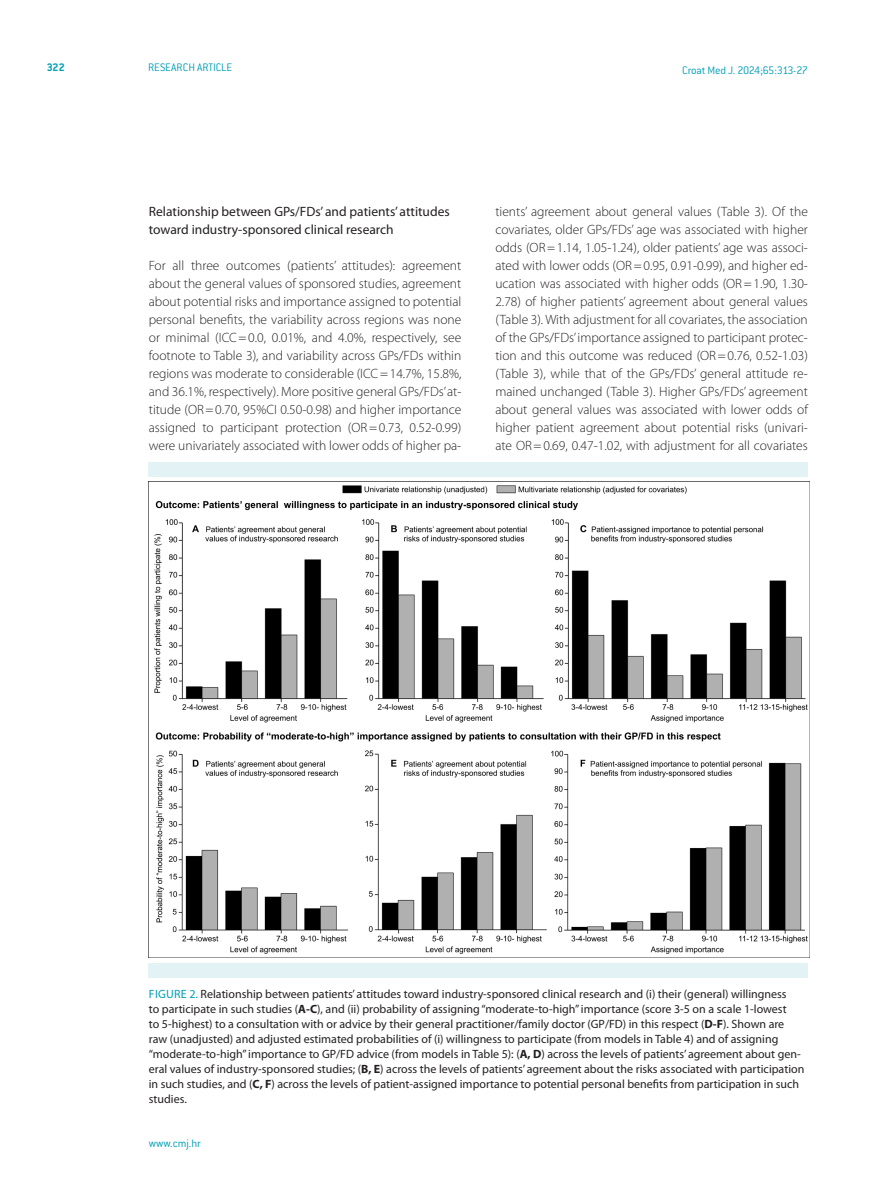
<style>
.page{position:relative;width:893px;height:1191px;background:#fff}
.page>*{position:absolute;margin:0;border:0;box-sizing:border-box;transform-origin:0 0}
.t1{font:300 13.5px/18px "Myriad Pro";color:#231f20;text-align:justify}
.t2{font:13.5px/18px "Myriad Pro";color:#231f20}
.t3{font:12px/15px "Myriad Pro";color:#231f20}
.t4{font:300 12px "ITC Conduit LTCE";letter-spacing:-.01em;color:#009fb4}
.t5{font:300 12px "ITC Conduit LTCE";letter-spacing:-.03em;color:#009fb4}
.t6{font:700 12px "ITC Conduit LTCE";color:#009fb4}
.s1{color:#009fb4}
.s2{font-weight:700}
</style>
<div class="page">
<img style="left:149px;top:481px;width:660px;height:473px">
<div style="left:149px;top:962px;width:659px;height:15px;background:#e2f2f5"></div>
<div style="left:149px;top:462px;width:659px;height:14px;background:#e2f2f5"></div>
<p class="t6" style="left:47px;top:60px;width:19px">322</p>
<p class="t4" style="left:148px;top:61px;width:86px">RESEARCH ARTICLE</p>
<p class="t5" style="left:682px;top:63px;width:127px">Croat Med J. 2024;65:313-27</p>
<p class="t2" style="left:149px;top:202px;width:302px">Relationship between GPs/FDs’ and patients’ attitudes toward industry-sponsored clinical research</p>
<p class="t1" style="left:149px;top:256px;width:314px">For all three outcomes (patients’ attitudes): agreement about the general values of sponsored studies, agreement about potential risks and importance assigned to potential personal benefits, the variability across regions was none or minimal (ICC=0.0, 0.01%, and 4.0%, respectively, see footnote to Table 3), and variability across GPs/FDs within regions was moderate to considerable (ICC=14.7%, 15.8%, and 36.1%, respectively). More positive general GPs/FDs’ at&shy;titude (OR=0.70, 95%CI 0.50-0.98) and higher importance assigned to participant protection (OR=0.73, 0.52-0.99) were univariately associated with lower odds of higher pa-</p>
<p class="t1" style="left:495px;top:202px;width:314px">tients’ agreement about general values (Table 3). Of the covariates, older GPs/FDs’ age was associated with higher odds (OR=1.14, 1.05-1.24), older patients’ age was associ&shy;ated with lower odds (OR=0.95, 0.91-0.99), and higher ed&shy;ucation was associated with higher odds (OR=1.90, 1.30- 2.78) of higher patients’ agreement about general values (Table 3). With adjustment for all covariates, the association of the GPs/FDs’ importance assigned to participant protec&shy;tion and this outcome was reduced (OR=0.76, 0.52-1.03) (Table 3), while that of the GPs/FDs’ general attitude re&shy;mained unchanged (Table 3). Higher GPs/FDs’ agreement about general values was associated with lower odds of higher patient agreement about potential risks (univari&shy;ate OR=0.69, 0.47-1.02, with adjustment for all covariates</p>
<p class="t3" style="left:149px;top:986px;width:657px"><span class="s1">Figure 2.</span> Relationship between patients’ attitudes toward industry-sponsored clinical research and (i) their (general) willingness<br>to participate in such studies (<span class="s2">A-C</span>), and (ii) probability of assigning “moderate-to-high” importance (score 3-5 on a scale 1-lowest<br>to 5-highest) to a consultation with or advice by their general practitioner/family doctor (GP/FD) in this respect (<span class="s2">D-F</span>). Shown are raw (unadjusted) and adjusted estimated probabilities of (i) willingness to participate (from models in Table 4) and of assigning “moderate-to-high” importance to GP/FD advice (from models in Table 5): (<span class="s2">A, D</span>) across the levels of patients’ agreement about gen&shy;eral values of industry-sponsored studies; (<span class="s2">B, E</span>) across the levels of patients’ agreement about the risks associated with participation in such studies, and (<span class="s2">C, F</span>) across the levels of patient-assigned importance to potential personal benefits from participation in such studies.</p>
<p class="t4" style="left:149px;top:1136px;width:54px">www.cmj.hr</p>
</div>
